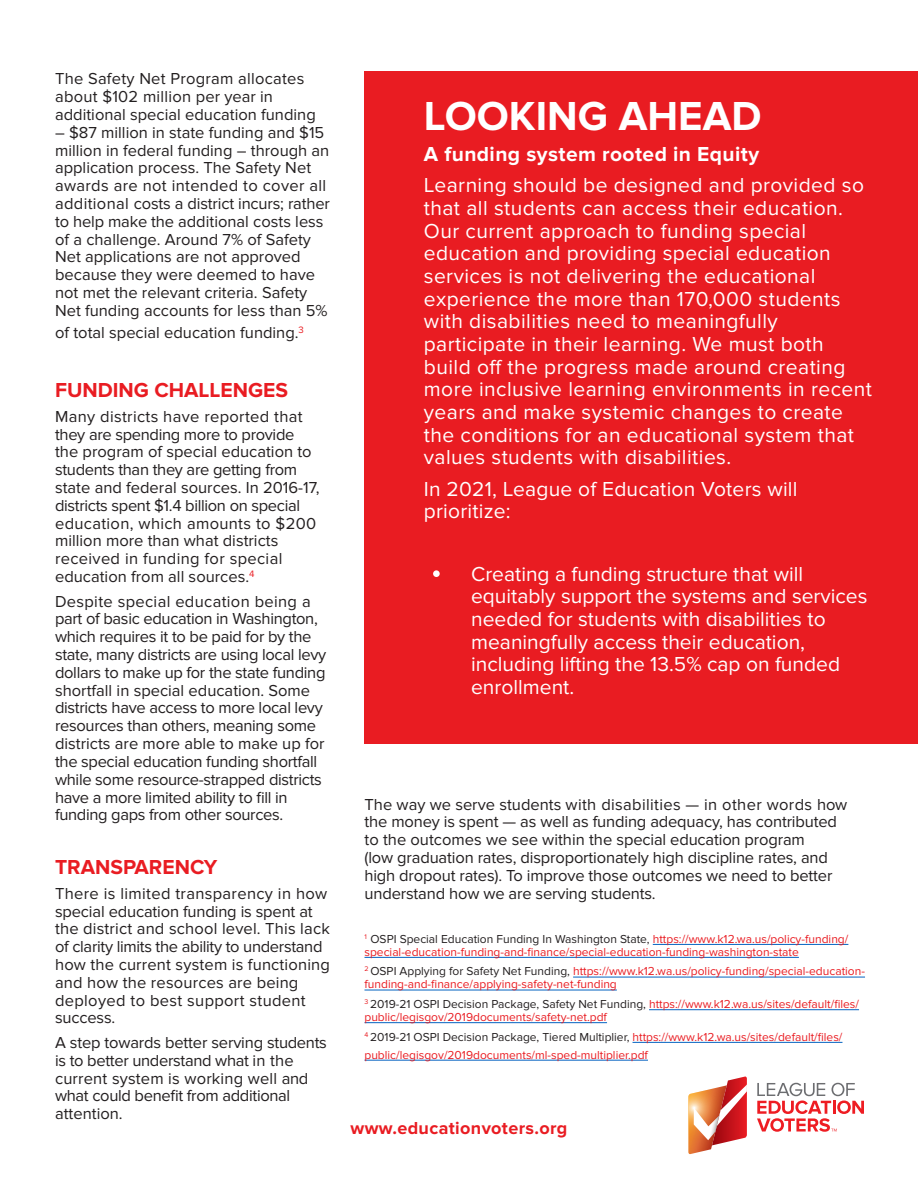
<style>
.page{position:relative;width:918px;height:1188px;background:#fff}
.page>*{position:absolute;margin:0;border:0;box-sizing:border-box;transform-origin:0 0}
.t1{font:700 42px "Proxima Nova";color:#fff}
.t2{font:21px/22.6px "Proxima Nova";letter-spacing:.02em;color:#fff}
.t3{font:21px/22.6px "Proxima Nova";color:#fff}
.t4{font:700 21px "Proxima Nova";color:#e91c22}
.t5{font:700 21px "Proxima Nova";letter-spacing:.02em;color:#fff}
.t6{font:700 18px "Proxima Nova";letter-spacing:.02em;color:#e91c22}
.t7{font:16.5px/17.9px "Proxima Nova";color:#231f20}
.t8{font:16.5px/17.9px "Proxima Nova";letter-spacing:-.02em;color:#231f20}
.t9{font:12px/12.9px "Proxima Nova";color:#e91c22}
.s1{color:#231f20}
</style>
<div class="page">
<div style="left:364px;top:71px;width:554px;height:673px;background:#e91c22"></div>
<svg style="left:688px;top:1077px;width:59px;height:77px"></svg>
<svg style="left:757px;top:1083px;width:107px;height:49px"></svg>
<hr style="left:653px;top:944px;width:195px;height:1px;background:#0563c1">
<hr style="left:364px;top:957px;width:435px;height:1px;background:#0563c1">
<hr style="left:573px;top:977px;width:292px;height:1px;background:#0563c1">
<hr style="left:364px;top:990px;width:253px;height:1px;background:#0563c1">
<hr style="left:649px;top:1009px;width:210px;height:1px;background:#0563c1">
<hr style="left:364px;top:1022px;width:243px;height:1px;background:#0563c1">
<hr style="left:633px;top:1042px;width:209px;height:1px;background:#0563c1">
<hr style="left:364px;top:1060px;width:284px;height:1px;background:#0563c1">
<div style="left:433px;top:570px;width:7px;height:7px;background:#fff;border-radius:50%"></div>
<p class="t7" style="left:55px;top:70px;width:262px">The Safety Net Program allocates about $102 million per year in additional special education funding</p>
<p class="t7" style="left:55px;top:124px;width:276px">– $87 million in state funding and $15 million in federal funding – through an application process. The Safety Net awards are not intended to cover all additional costs a district incurs; rather to help make the additional costs less of a challenge. Around 7% of Safety Net applications are not approved because they were deemed to have not met the relevant criteria. Safety Net funding accounts for less than 5%</p>
<p class="t7" style="left:55px;top:324px;width:250px">of total special education funding.<sup>3</sup></p>
<p class="t4" style="left:55px;top:378px;width:234px">FUNDING CHALLENGES</p>
<p class="t7" style="left:55px;top:408px;width:266px">Many districts have reported that they are spending more to provide the program of special education to students than they are getting from state and federal sources. In 2016-17, districts spent $1.4 billion on special education, which amounts to $200 million more than what districts received in funding for special education from all sources.<sup>4</sup></p>
<p class="t8" style="left:55px;top:592px;width:273px">Despite special education being a part of basic education in Washington, which requires it to be paid for by the state, many districts are using local levy dollars to make up for the state funding shortfall in special education. Some districts have access to more local levy resources than others, meaning some districts are more able to make up for the special education funding shortfall while some resource-strapped districts have a more limited ability to fill in funding gaps from other sources.</p>
<p class="t4" style="left:55px;top:855px;width:164px">TRANSPARENCY</p>
<p class="t7" style="left:55px;top:885px;width:276px">There is limited transparency in how special education funding is spent at the district and school level. This lack of clarity limits the ability to understand how the current system is functioning and how the resources are being deployed to best support student success.</p>
<p class="t7" style="left:55px;top:1034px;width:273px">A step towards better serving students is to better understand what in the current system is working well and what could benefit from additional attention.</p>
<p class="t1" style="left:424px;top:92px;width:339px">LOOKING AHEAD</p>
<p class="t5" style="left:424px;top:142px;width:337px">A funding system rooted in Equity</p>
<p class="t2" style="left:424px;top:174px;width:450px">Learning should be designed and provided so that all students can access their education.<br>Our current approach to funding special education and providing special education services is not delivering the educational experience the more than 170,000 students with disabilities need to meaningfully participate in their learning. We must both build off the progress made around creating more inclusive learning environments in recent years and make systemic changes to create the conditions for an educational system that values students with disabilities.</p>
<p class="t2" style="left:424px;top:478px;width:375px">In 2021, League of Education Voters will prioritize:</p>
<p class="t3" style="left:471px;top:563px;width:398px">Creating a funding structure that will equitably support the systems and services needed for students with disabilities to meaningfully access their education, including lifting the 13.5% cap on funded enrollment.</p>
<p class="t7" style="left:364px;top:795px;width:484px">The way we serve students with disabilities — in other words how the money is spent — as well as funding adequacy, has contributed to the outcomes we see within the special education program<br>(low graduation rates, disproportionately high discipline rates, and high dropout rates). To improve those outcomes we need to better understand how we are serving students.</p>
<p class="t9" style="left:364px;top:933px;width:485px"><sup>1</sup> <span class="s1">OSPI Special Education Funding In Washington State,</span> https://www.k12.wa.us/policy-funding/ special-education-funding-and-finance/special-education-funding-washington-state</p>
<p class="t9" style="left:364px;top:965px;width:502px"><sup>2</sup> <span class="s1">OSPI Applying for Safety Net Funding,</span> https://www.k12.wa.us/policy-funding/special-education&shy;funding-and-finance/applying-safety-net-funding</p>
<p class="t9" style="left:364px;top:998px;width:496px"><sup>3</sup> <span class="s1">2019-21 OSPI Decision Package, Safety Net Funding,</span> https://www.k12.wa.us/sites/default/files/ public/legisgov/2019documents/safety-net.pdf</p>
<p class="t9" style="left:364px;top:1028px;width:479px;line-height:17.9px"><sup>4</sup> <span class="s1">2019-21 OSPI Decision Package, Tiered Multiplier,</span> https://www.k12.wa.us/sites/default/files/ public/legisgov/2019documents/ml-sped-multiplier.pdf</p>
<p class="t6" style="left:351px;top:1118px;width:218px">www.educationvoters.org</p>
</div>
